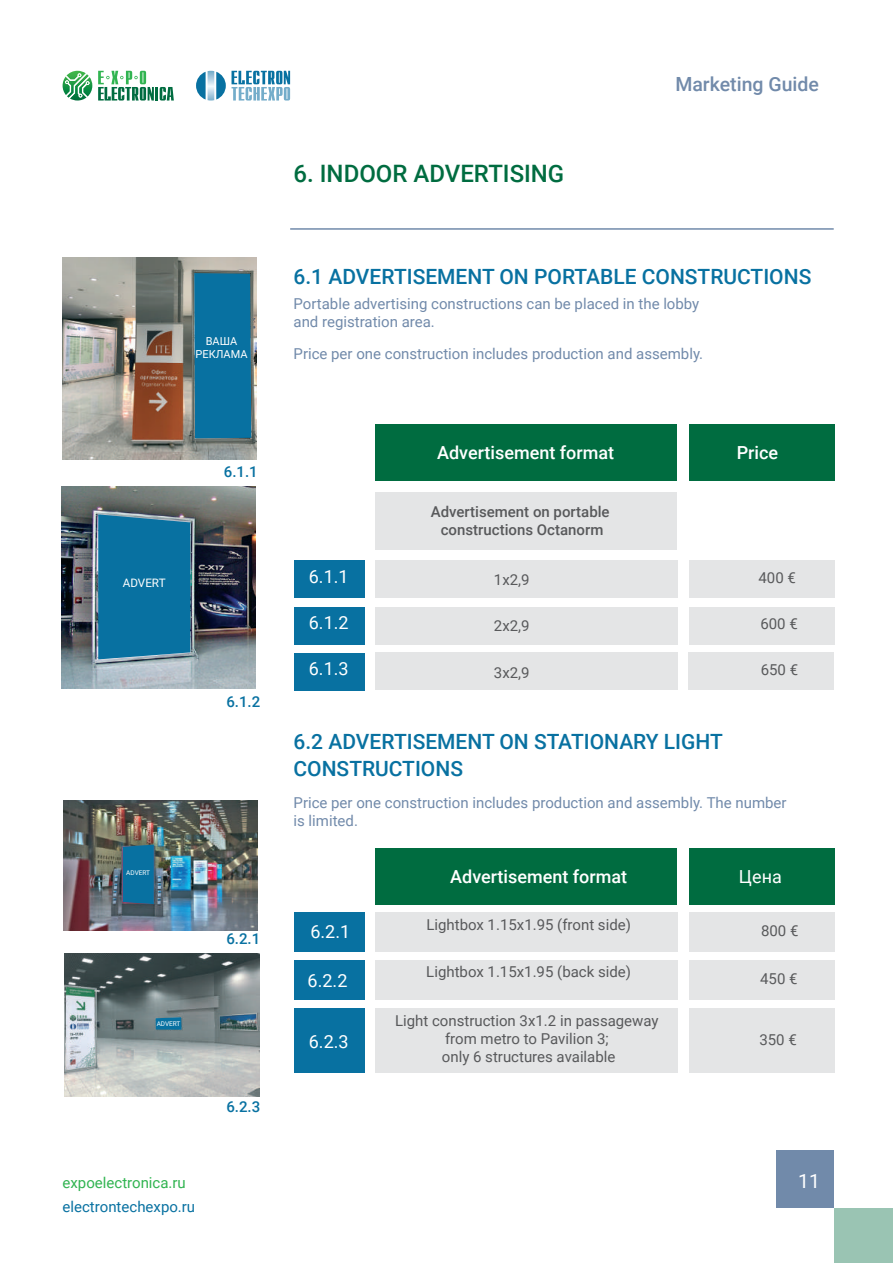
<style>
.page{position:relative;width:893px;height:1263px;background:#fff}
.page>*{position:absolute;margin:0;border:0;box-sizing:border-box;transform-origin:0 0}
.t1{font:500 24px "Roboto";color:#006c40}
.t2{font:500 21px/27px "Roboto";color:#0871a1}
.t3{font:500 19.5px "Roboto";color:#718aaa}
.t4{font:19.5px "Roboto";color:#fff}
.t5{font:500 18px "Roboto";color:#fff}
.t6{font:18px "Roboto";color:#fff}
.t7{font:15px/18px "Roboto";color:#718aaa}
.t8{font:15px/18px "Roboto";color:#58595b;text-align:center}
.t9{font:500 15px/18px "Roboto";color:#58595b;text-align:center}
.t10{font:500 15px "Roboto";color:#0871a1}
.t11{font:15px "Roboto";color:#0871a1}
.t12{font:15px "Roboto";color:#31b451}
.t13{font:11.7px "Roboto";color:#fff}
.t14{font:10.95px/13.2px "Roboto";color:#fff;text-align:center}
.t15{font:6.45px "Roboto";color:#fff}
</style>
<div class="page">
<hr style="left:155px;top:87px;width:3px;height:14px;background:#006c40">
<svg style="left:160px;top:87px;width:14px;height:14px"></svg>
<svg style="left:98px;top:71px;width:56px;height:30px"></svg>
<svg style="left:63px;top:71px;width:29px;height:30px"></svg>
<svg style="left:232px;top:71px;width:58px;height:30px"></svg>
<svg style="left:196px;top:71px;width:30px;height:30px"></svg>
<div style="left:834px;top:1208px;width:59px;height:55px;background:#9ac4b3"></div>
<div style="left:777px;top:1150px;width:57px;height:58px;background:#718aaa"></div>
<hr style="left:290px;top:228px;width:544px;height:2px;background:#718aaa">
<div style="left:294px;top:560px;width:71px;height:37px;background:#0871a1"></div>
<div style="left:375px;top:493px;width:302px;height:57px;background:#e4e5e6"></div>
<div style="left:375px;top:425px;width:302px;height:56px;background:#006c40"></div>
<div style="left:689px;top:425px;width:146px;height:56px;background:#006c40"></div>
<div style="left:375px;top:560px;width:303px;height:37px;background:#e4e5e6"></div>
<div style="left:689px;top:560px;width:146px;height:37px;background:#e4e5e6"></div>
<div style="left:294px;top:913px;width:71px;height:39px;background:#0871a1"></div>
<div style="left:375px;top:848px;width:302px;height:56px;background:#006c40"></div>
<div style="left:689px;top:848px;width:146px;height:56px;background:#006c40"></div>
<div style="left:375px;top:913px;width:303px;height:39px;background:#e4e5e6"></div>
<div style="left:689px;top:913px;width:146px;height:39px;background:#e4e5e6"></div>
<div style="left:294px;top:961px;width:71px;height:39px;background:#0871a1"></div>
<div style="left:294px;top:1008px;width:71px;height:65px;background:#0871a1"></div>
<div style="left:375px;top:961px;width:303px;height:39px;background:#e4e5e6"></div>
<div style="left:689px;top:961px;width:145px;height:39px;background:#e4e5e6"></div>
<div style="left:375px;top:1008px;width:303px;height:65px;background:#e4e5e6"></div>
<div style="left:689px;top:1008px;width:145px;height:65px;background:#e4e5e6"></div>
<div style="left:294px;top:607px;width:71px;height:37px;background:#0871a1"></div>
<div style="left:375px;top:607px;width:303px;height:37px;background:#e4e5e6"></div>
<div style="left:689px;top:607px;width:146px;height:37px;background:#e4e5e6"></div>
<div style="left:294px;top:653px;width:71px;height:37px;background:#0871a1"></div>
<div style="left:375px;top:652px;width:302px;height:38px;background:#e4e5e6"></div>
<div style="left:688px;top:652px;width:146px;height:38px;background:#e4e5e6"></div>
<img style="left:64px;top:801px;width:194px;height:129px">
<svg style="left:123px;top:845px;width:31px;height:59px"></svg>
<img style="left:62px;top:486px;width:194px;height:203px">
<div style="left:98px;top:514px;width:92px;height:145px;background:#0871a1"></div>
<img style="left:64px;top:953px;width:195px;height:143px">
<svg style="left:156px;top:1017px;width:26px;height:13px"></svg>
<img style="left:63px;top:257px;width:193px;height:203px">
<div style="left:194px;top:273px;width:57px;height:165px;background:#0871a1"></div>
<h1 class="t1" style="left:294px;top:156px;width:272px">6. INDOOR ADVERTISING</h1>
<h3 class="t3" style="left:675px;top:70px;width:145px">Marketing Guide</h3>
<p class="t14" style="left:196px;top:334px;width:54px">ВАША<br>РЕКЛАМА</p>
<p class="t13" style="left:123px;top:575px;width:44px">ADVERT</p>
<p class="t10" style="left:224px;top:461px;width:35px">6.1.1</p>
<p class="t10" style="left:226px;top:691px;width:35px">6.1.2</p>
<p class="t15" style="left:126px;top:868px;width:25px">ADVERT</p>
<p class="t15" style="left:157px;top:1019px;width:25px">ADVERT</p>
<p class="t12" style="left:63px;top:1172px;width:125px">expoelectronica.ru</p>
<p class="t11" style="left:63px;top:1196px;width:134px">electrontechexpo.ru</p>
<p class="t10" style="left:226px;top:928px;width:35px">6.2.1</p>
<p class="t10" style="left:226px;top:1096px;width:35px">6.2.3</p>
<h2 class="t2" style="left:294px;top:262px;width:519px">6.1 ADVERTISEMENT ON PORTABLE CONSTRUCTIONS</h2>
<p class="t7" style="left:294px;top:294px;width:407px">Portable advertising constructions can be placed in the lobby and registration area.</p>
<p class="t7" style="left:294px;top:344px;width:411px">Price per one construction includes production and assembly.</p>
<p class="t6" style="left:309px;top:564px;width:41px">6.1.1</p>
<p class="t5" style="left:437px;top:440px;width:179px">Advertisement format</p>
<p class="t5" style="left:737px;top:440px;width:43px">Price</p>
<p class="t9" style="left:431px;top:502px;width:180px">Advertisement on portable constructions Octanorm</p>
<p class="t8" style="left:494px;top:570px;width:37px">1х2,9</p>
<p class="t8" style="left:758px;top:568px;width:39px">400 €</p>
<p class="t6" style="left:309px;top:610px;width:41px">6.1.2</p>
<p class="t8" style="left:494px;top:616px;width:37px">2х2,9</p>
<p class="t8" style="left:760px;top:614px;width:39px">600 €</p>
<p class="t6" style="left:309px;top:656px;width:41px">6.1.3</p>
<p class="t8" style="left:494px;top:663px;width:37px">3х2,9</p>
<p class="t8" style="left:761px;top:660px;width:39px">650 €</p>
<h2 class="t2" style="left:294px;top:728px;width:431px">6.2 ADVERTISEMENT ON STATIONARY LIGHT<br>CONSTRUCTIONS</h2>
<p class="t7" style="left:294px;top:793px;width:495px">Price per one construction includes production and assembly. The number is limited.</p>
<p class="t5" style="left:450px;top:864px;width:179px">Advertisement format</p>
<p class="t6" style="left:739px;top:864px;width:44px">Цена</p>
<p class="t6" style="left:310px;top:919px;width:41px">6.2.1</p>
<p class="t8" style="left:426px;top:915px;width:206px">Lightbox 1.15х1.95 (front side)</p>
<p class="t8" style="left:761px;top:921px;width:39px">800 €</p>
<p class="t6" style="left:308px;top:968px;width:41px">6.2.2</p>
<p class="t8" style="left:426px;top:962px;width:206px">Lightbox 1.15х1.95 (back side)</p>
<p class="t8" style="left:395px;top:1011px;width:265px">Light construction 3х1.2 in passageway from metro to Pavilion 3;<br>only 6 structures available</p>
<p class="t8" style="left:760px;top:969px;width:39px">450 €</p>
<p class="t8" style="left:759px;top:1030px;width:39px">350 €</p>
<p class="t6" style="left:309px;top:1029px;width:41px">6.2.3</p>
<h3 class="t4" style="left:798px;top:1168px;width:23px">11</h3>
</div>
